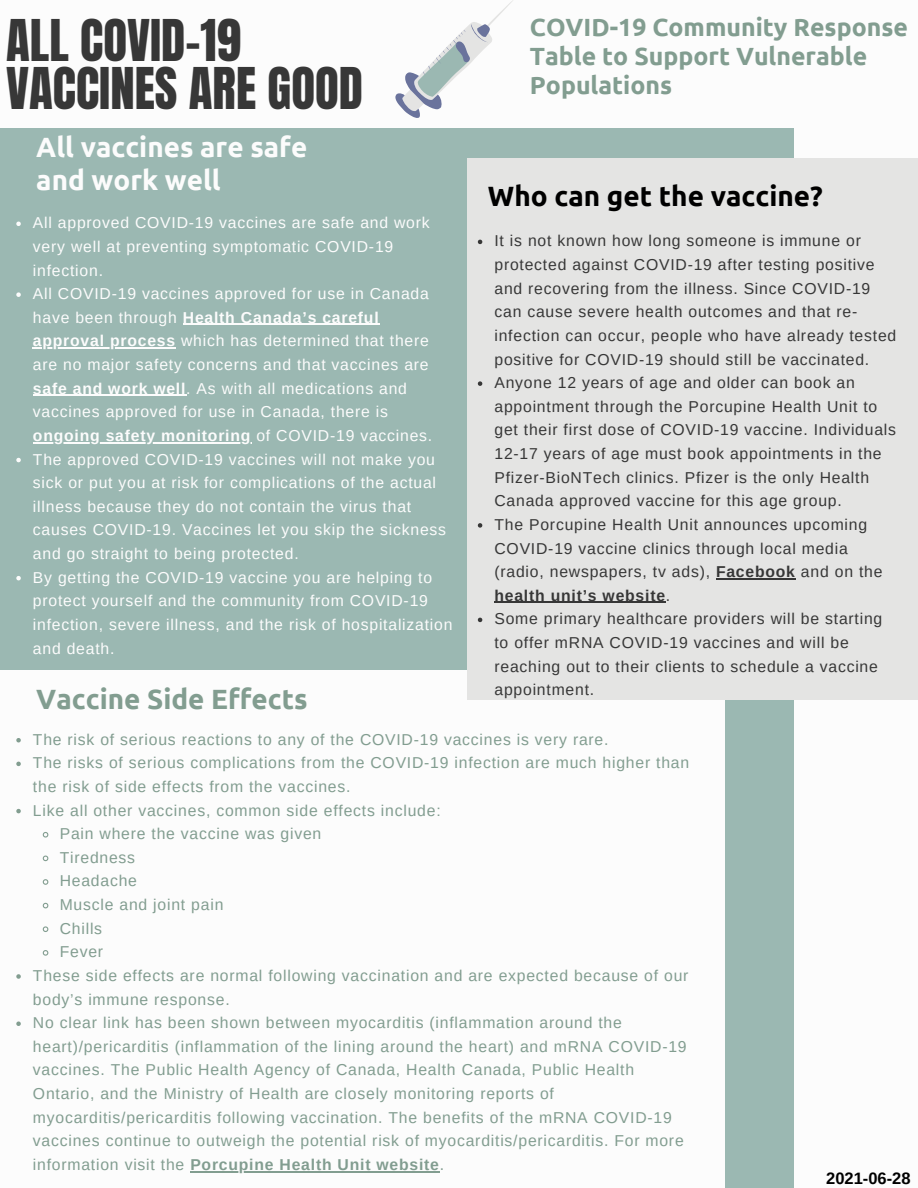
<style>
.page{position:relative;width:918px;height:1188px;background:#fff}
.page>*{position:absolute;margin:0;border:0;box-sizing:border-box;transform-origin:0 0}
.t1{font:48.9px/48.3px "Anton";color:#373737}
.t2{font:700 27.9px/32.7px "Ubuntu";color:#fcfcfc}
.t3{font:700 27.9px "Ubuntu";color:#000}
.t4{font:700 27.9px "Ubuntu";color:#829d90}
.t5{font:700 24.9px/29.2px "Ubuntu";color:#829d90}
.t6{font:700 16.5px "Arimo";color:#000}
.t7{font:15.75px/23.7px "Arimo";letter-spacing:.05em;color:#829d90}
.t8{font:15.75px/23.7px "Arimo";letter-spacing:.05em;color:#373737}
.t9{font:15.75px/23.7px "Arimo";letter-spacing:.05em;color:#fcfcfc}
.s1{font-weight:700}
</style>
<div class="page">
<div style="left:0;top:92px;width:794px;height:1096px;background:#9bb8b2"></div>
<div style="left:0;top:671px;width:725px;height:517px;background:#fcfcfc"></div>
<div style="left:0;top:0;width:851px;height:127px;background:#fcfcfc"></div>
<svg style="left:395px;top:0;width:118px;height:118px"></svg>
<svg style="left:16px;top:222px;width:5px;height:4px"></svg>
<svg style="left:16px;top:292px;width:5px;height:5px"></svg>
<hr style="left:183px;top:324px;width:197px;height:1px;background:#fcfcfc">
<hr style="left:33px;top:348px;width:143px;height:1px;background:#fcfcfc">
<hr style="left:33px;top:395px;width:153px;height:1px;background:#fcfcfc">
<hr style="left:33px;top:442px;width:218px;height:1px;background:#fcfcfc">
<svg style="left:16px;top:458px;width:5px;height:4px"></svg>
<svg style="left:16px;top:576px;width:5px;height:4px"></svg>
<svg style="left:16px;top:738px;width:5px;height:4px"></svg>
<svg style="left:16px;top:762px;width:5px;height:4px"></svg>
<svg style="left:16px;top:809px;width:5px;height:4px"></svg>
<svg style="left:42px;top:832px;width:7px;height:6px"></svg>
<svg style="left:42px;top:855px;width:7px;height:7px"></svg>
<svg style="left:42px;top:879px;width:7px;height:6px"></svg>
<svg style="left:42px;top:902px;width:7px;height:7px"></svg>
<svg style="left:42px;top:926px;width:7px;height:6px"></svg>
<svg style="left:42px;top:950px;width:7px;height:6px"></svg>
<svg style="left:16px;top:974px;width:5px;height:5px"></svg>
<svg style="left:16px;top:1021px;width:5px;height:5px"></svg>
<hr style="left:190px;top:1171px;width:250px;height:1px;background:#829d90">
<div style="left:468px;top:159px;width:450px;height:541px;background:#e4e4e3"></div>
<svg style="left:478px;top:240px;width:4px;height:4px"></svg>
<svg style="left:478px;top:381px;width:4px;height:5px"></svg>
<svg style="left:478px;top:523px;width:4px;height:5px"></svg>
<hr style="left:716px;top:578px;width:80px;height:1px;background:#373737">
<hr style="left:494px;top:602px;width:172px;height:1px;background:#373737">
<svg style="left:478px;top:618px;width:4px;height:4px"></svg>
<p class="t5" style="left:530px;top:12px;width:380px">COVID-19 Community Response<br>Table to Support Vulnerable<br>Populations</p>
<p class="t1" style="left:6px;top:17px;width:358px">ALL COVID-19<br>VACCINES ARE GOOD</p>
<p class="t2" style="left:36px;top:131px;width:272px">All vaccines are safe and work well</p>
<p class="t9" style="left:33px;top:211px;width:398px">All approved COVID-19 vaccines are safe and work very well at preventing symptomatic COVID-19 infection.</p>
<p class="t9" style="left:33px;top:282px;width:401px">All COVID-19 vaccines approved for use in Canada have been through <span class="s1">Health Canada’s careful approval process</span> which has determined that there are no major safety concerns and that vaccines are <span class="s1">safe and work well</span>. As with all medications and vaccines approved for use in Canada, there is <span class="s1">ongoing safety monitoring</span> of COVID-19 vaccines.</p>
<p class="t9" style="left:33px;top:447px;width:415px">The approved COVID-19 vaccines will not make you sick or put you at risk for complications of the actual illness because they do not contain the virus that causes COVID-19. Vaccines let you skip the sickness and go straight to being protected.</p>
<p class="t9" style="left:33px;top:565px;width:421px">By getting the COVID-19 vaccine you are helping to protect yourself and the community from COVID-19 infection, severe illness, and the risk of hospitalization and death.</p>
<p class="t4" style="left:36px;top:683px;width:273px">Vaccine Side Effects</p>
<p class="t7" style="left:33px;top:727px;width:577px">The risk of serious reactions to any of the COVID-19 vaccines is very rare.</p>
<p class="t7" style="left:33px;top:751px;width:658px">The risks of serious complications from the COVID-19 infection are much higher than the risk of side effects from the vaccines.</p>
<p class="t7" style="left:33px;top:798px;width:409px">Like all other vaccines, common side effects include:</p>
<p class="t7" style="left:60px;top:822px;width:263px">Pain where the vaccine was given</p>
<p class="t7" style="left:60px;top:846px;width:77px">Tiredness</p>
<p class="t7" style="left:60px;top:869px;width:79px">Headache</p>
<p class="t7" style="left:60px;top:893px;width:165px">Muscle and joint pain</p>
<p class="t7" style="left:60px;top:916px;width:44px">Chills</p>
<p class="t7" style="left:60px;top:940px;width:45px">Fever</p>
<p class="t7" style="left:33px;top:964px;width:657px">These side effects are normal following vaccination and are expected because of our body’s immune response.</p>
<p class="t7" style="left:33px;top:1011px;width:655px">No clear link has been shown between myocarditis (inflammation around the heart)/pericarditis (inflammation of the lining around the heart) and mRNA COVID-19 vaccines. The Public Health Agency of Canada, Health Canada, Public Health Ontario, and the Ministry of Health are closely monitoring reports of myocarditis/pericarditis following vaccination. The benefits of the mRNA COVID-19 vaccines continue to outweigh the potential risk of myocarditis/pericarditis. For more information visit the <span class="s1">Porcupine Health Unit website</span>.</p>
<p class="t3" style="left:488px;top:180px;width:336px">Who can get the vaccine?</p>
<p class="t8" style="left:494px;top:229px;width:403px">It is not known how long someone is immune or protected against COVID-19 after testing positive and recovering from the illness. Since COVID-19 can cause severe health outcomes and that re&shy;infection can occur, people who have already tested positive for COVID-19 should still be vaccinated.</p>
<p class="t8" style="left:494px;top:371px;width:403px">Anyone 12 years of age and older can book an appointment through the Porcupine Health Unit to get their first dose of COVID-19 vaccine. Individuals 12-17 years of age must book appointments in the Pfizer-BioNTech clinics. Pfizer is the only Health Canada approved vaccine for this age group.</p>
<p class="t8" style="left:494px;top:513px;width:390px">The Porcupine Health Unit announces upcoming COVID-19 vaccine clinics through local media (radio, newspapers, tv ads), <span class="s1">Facebook</span> and on the <span class="s1">health unit’s website</span>.</p>
<p class="t8" style="left:494px;top:607px;width:389px">Some primary healthcare providers will be starting to offer mRNA COVID-19 vaccines and will be reaching out to their clients to schedule a vaccine appointment.</p>
<p class="t6" style="left:826px;top:1169px;width:86px">2021-06-28</p>
</div>
